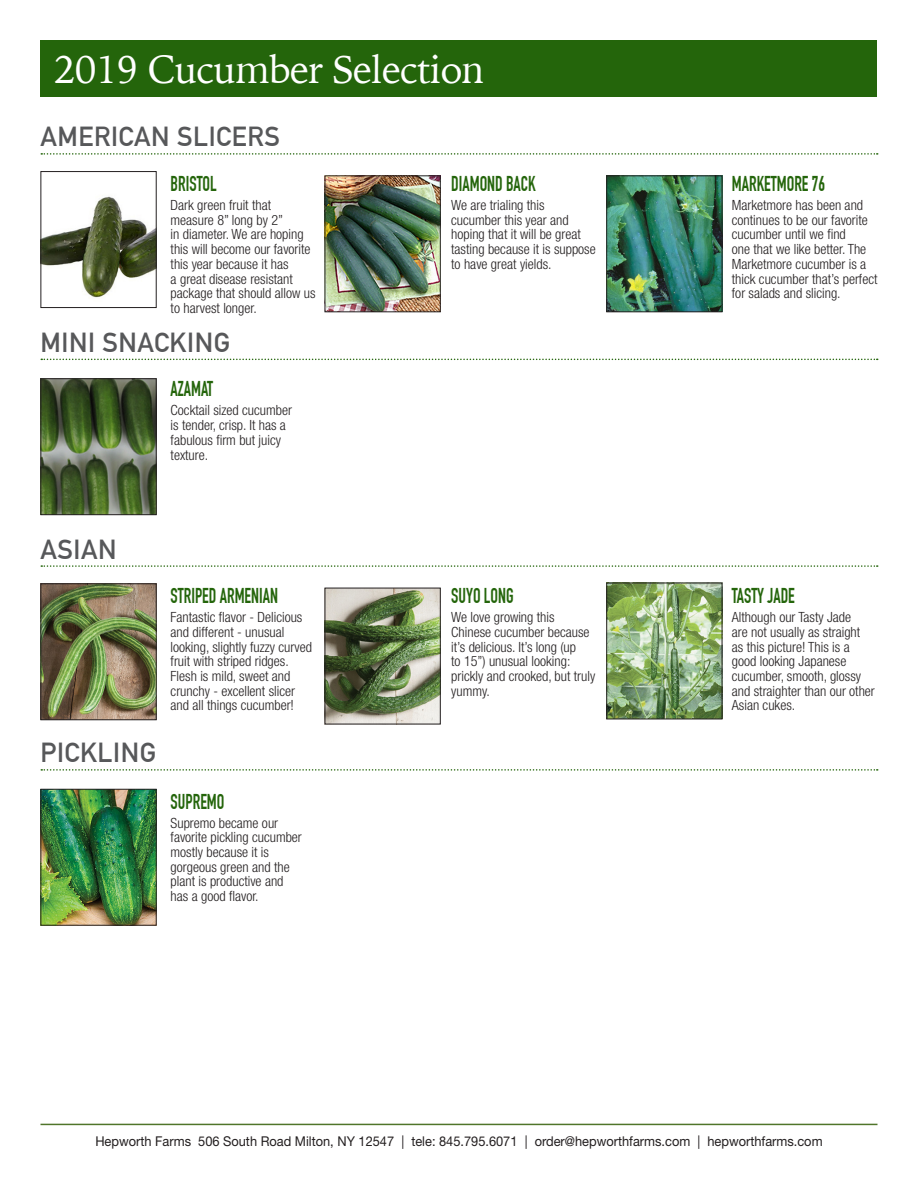
<style>
.page{position:relative;width:918px;height:1188px;background:#fff}
.page>*{position:absolute;margin:0;border:0;box-sizing:border-box;transform-origin:0 0}
.Headers2019{font:39px "Iowan Old Style";letter-spacing:-.02em;color:#fff}
.Sub_Heading2019{font:700 27px "DIN Alternate";letter-spacing:.02em;color:#57585a}
.HeadingTitle2019{font:700 21px "DIN Condensed";color:#24650b;scale:.85 1}
.t1{font:300 condensed 14.1px/14.7px "Helvetica Neue";color:#231f20}
.Footer_Copy2018{font:13.5px "Helvetica Neue";color:#231f20;scale:.95 1}
</style>
<div class="page">
<img style="left:327px;top:177px;width:112px;height:133px">
<div style="left:325px;top:175px;width:116px;height:137px;border:1px solid #231f20"></div>
<img style="left:327px;top:590px;width:112px;height:132px">
<div style="left:325px;top:588px;width:116px;height:136px;border:1px solid #231f20"></div>
<img style="left:42px;top:196px;width:113px;height:102px">
<div style="left:40px;top:171px;width:117px;height:137px;border:1px solid #231f20"></div>
<img style="left:42px;top:380px;width:113px;height:133px">
<div style="left:40px;top:378px;width:117px;height:137px;border:1px solid #231f20"></div>
<img style="left:42px;top:791px;width:113px;height:133px">
<div style="left:40px;top:789px;width:117px;height:137px;border:1px solid #231f20"></div>
<img style="left:42px;top:585px;width:113px;height:133px">
<div style="left:40px;top:583px;width:117px;height:137px;border:1px solid #231f20"></div>
<img style="left:608px;top:177px;width:112px;height:133px">
<div style="left:606px;top:175px;width:116px;height:137px;border:1px solid #231f20"></div>
<img style="left:608px;top:585px;width:112px;height:132px">
<div style="left:606px;top:583px;width:116px;height:136px;border:1px solid #231f20"></div>
<svg style="left:41px;top:153px;width:837px;height:2px"></svg>
<svg style="left:41px;top:359px;width:837px;height:1px"></svg>
<svg style="left:41px;top:769px;width:837px;height:2px"></svg>
<svg style="left:41px;top:565px;width:837px;height:2px"></svg>
<hr style="left:40px;top:1124px;width:838px;height:1px;background:#50752a">
<div style="left:40px;top:40px;width:838px;height:57px;background:#24650b"></div>
<p class="Headers2019" style="left:54px;top:34px;width:432px">2019 Cucumber Selection</p>
<p class="Sub_Heading2019" style="left:40px;top:116px;width:241px">AMERICAN SLICERS</p>
<p class="HeadingTitle2019" style="left:171px;top:171px;width:56px">BRISTOL</p>
<p class="t1" style="left:171px;top:198px;width:146px">Dark green fruit that measure 8” long by 2”<br>in diameter. We are hoping this will become our favorite this year because it has<br>a great disease resistant package that should allow us to harvest longer.</p>
<p class="Sub_Heading2019" style="left:40px;top:322px;width:191px">MINI SNACKING</p>
<p class="HeadingTitle2019" style="left:171px;top:377px;width:52px">AZAMAT</p>
<p class="t1" style="left:171px;top:403px;width:123px">Cocktail sized cucumber is tender, crisp. It has a fabulous firm but juicy texture.</p>
<p class="Sub_Heading2019" style="left:40px;top:529px;width:78px">ASIAN</p>
<p class="Sub_Heading2019" style="left:40px;top:732px;width:117px">PICKLING</p>
<p class="HeadingTitle2019" style="left:171px;top:584px;width:128px">STRIPED ARMENIAN</p>
<p class="t1" style="left:171px;top:610px;width:143px">Fantastic flavor - Delicious and different - unusual looking, slightly fuzzy curved fruit with striped ridges.<br>Flesh is mild, sweet and crunchy - excellent slicer and all things cucumber!</p>
<p class="HeadingTitle2019" style="left:171px;top:789px;width:65px">SUPREMO</p>
<p class="t1" style="left:171px;top:815px;width:133px">Supremo became our favorite pickling cucumber mostly because it is gorgeous green and the plant is productive and has a good flavor.</p>
<p class="HeadingTitle2019" style="left:451px;top:171px;width:101px">DIAMOND BACK</p>
<p class="t1" style="left:451px;top:198px;width:146px">We are trialing this cucumber this year and hoping that it will be great tasting because it is suppose to have great yields.</p>
<p class="HeadingTitle2019" style="left:451px;top:584px;width:75px">SUYO LONG</p>
<p class="t1" style="left:451px;top:610px;width:146px">We love growing this<br>Chinese cucumber because it’s delicious. It’s long (up<br>to 15”) unusual looking: prickly and crooked, but truly yummy.</p>
<p class="HeadingTitle2019" style="left:732px;top:171px;width:111px">MARKETMORE 76</p>
<p class="t1" style="left:732px;top:198px;width:147px">Marketmore has been and continues to be our favorite cucumber until we find<br>one that we like better. The<br>Marketmore cucumber is a thick cucumber that’s perfect for salads and slicing.</p>
<p class="HeadingTitle2019" style="left:732px;top:584px;width:76px">TASTY JADE</p>
<p class="t1" style="left:732px;top:610px;width:145px">Although our Tasty Jade<br>are not usually as straight as this picture! This is a good looking Japanese cucumber, smooth, glossy and straighter than our other<br>Asian cukes.</p>
<p class="Footer_Copy2018" style="left:95px;top:1133px;width:767px">Hepworth Farms 506 South Road Milton, NY 12547 | tele: 845.795.6071 | order@hepworthfarms.com | hepworthfarms.com</p>
</div>
